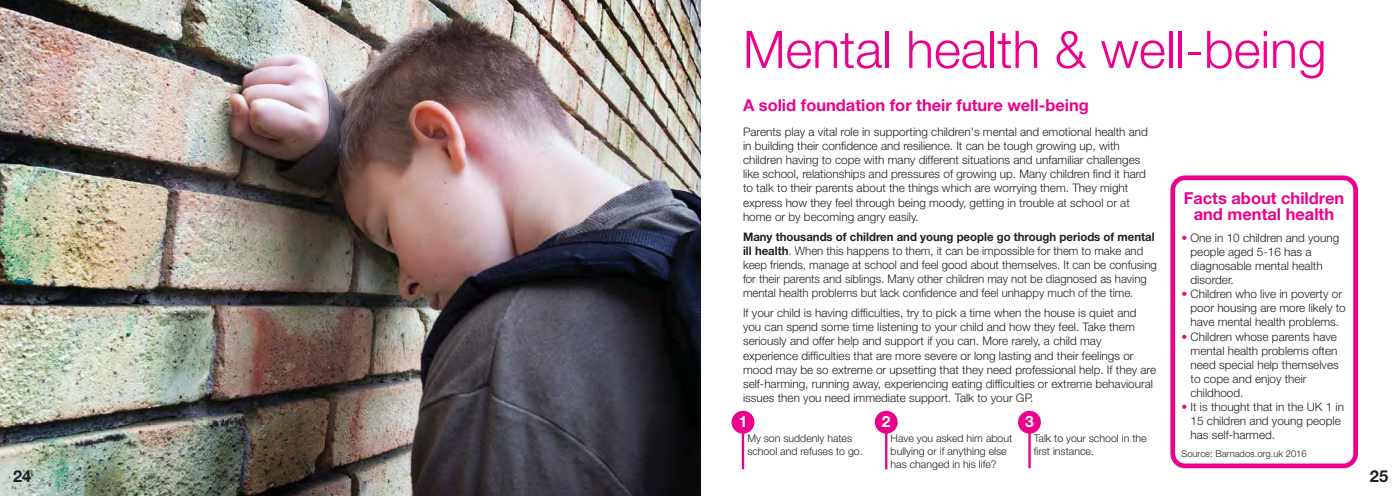
<style>
.page{position:relative;width:1400px;height:496px;background:#fff}
.page>*{position:absolute;margin:0;border:0;box-sizing:border-box;transform-origin:0 0}
.t1{font:300 51.75px "Helvetica Neue";color:#ec008c}
.t2{font:700 16.5px/16.5px "Helvetica Neue";color:#ec008c;text-align:center}
.t3{font:700 16.5px "Helvetica Neue";color:#231f20}
.t4{font:700 15.5px "Helvetica Neue";color:#fff}
.t5{font:300 11.75px/14.1px "Helvetica Neue";color:#231f20}
.t6{font:300 10.62px/12.9px "Helvetica Neue";color:#231f20}
.t7{font:300 9.38px "Helvetica Neue";color:#231f20}
.s1{font-weight:700}
.s2{color:#ec008c}
</style>
<div class="page">
<img style="left:0;top:0;width:701px;height:495px">
<hr style="left:742px;top:426px;width:2px;height:42px;background:#ec008c">
<div style="left:731px;top:410px;width:23px;height:23px;background:#ec008c;border-radius:50%"></div>
<hr style="left:885px;top:426px;width:2px;height:42px;background:#ec008c">
<div style="left:875px;top:410px;width:23px;height:23px;background:#ec008c;border-radius:50%"></div>
<hr style="left:1028px;top:426px;width:2px;height:41px;background:#ec008c">
<div style="left:1018px;top:410px;width:23px;height:23px;background:#ec008c;border-radius:50%"></div>
<svg style="left:1170px;top:175px;width:188px;height:292px"></svg>
<h2 class="t3" style="left:13px;top:469px;width:20px">24</h2>
<h1 class="t1" style="left:743px;top:31px;width:585px">Mental health &amp; well-being</h1>
<h2 class="t2" style="left:743px;top:98px;width:347px">A solid foundation for their future well-being</h2>
<p class="t5" style="left:743px;top:126px;width:406px">Parents play a vital role in supporting children's mental and emotional health and in building their confidence and resilience. It can be tough growing up, with children having to cope with many different situations and unfamiliar challenges like school, relationships and pressures of growing up. Many children find it hard to talk to their parents about the things which are worrying them. They might express how they feel through being moody, getting in trouble at school or at home or by becoming angry easily.</p>
<p class="t5" style="left:743px;top:230px;width:415px"><span class="s1">Many thousands of children and young people go through periods of mental ill health</span>. When this happens to them, it can be impossible for them to make and keep friends, manage at school and feel good about themselves. It can be confusing for their parents and siblings. Many other children may not be diagnosed as having mental health problems but lack confidence and feel unhappy much of the time.</p>
<p class="t5" style="left:743px;top:307px;width:415px">If your child is having difficulties, try to pick a time when the house is quiet and you can spend some time listening to your child and how they feel. Take them seriously and offer help and support if you can. More rarely, a child may experience difficulties that are more severe or long lasting and their feelings or mood may be so extreme or upsetting that they need professional help. If they are self-harming, running away, experiencing eating difficulties or extreme behavioural issues then you need immediate support. Talk to your GP.</p>
<h3 class="t4" style="left:739px;top:416px;width:10px">1</h3>
<h3 class="t4" style="left:882px;top:416px;width:10px">2</h3>
<h3 class="t4" style="left:1025px;top:416px;width:10px">3</h3>
<p class="t6" style="left:747px;top:432px;width:117px">My son suddenly hates school and refuses to go.</p>
<p class="t6" style="left:890px;top:432px;width:123px">Have you asked him about bullying or if anything else has changed in his life?</p>
<p class="t6" style="left:1034px;top:432px;width:114px">Talk to your school in the first instance.</p>
<h2 class="t2" style="left:1183px;top:191px;width:162px">Facts about children and mental health</h2>
<p class="t5" style="left:1190px;top:231px;width:150px;text-indent:-9px"><span class="s2">•</span> One in 10 children and young people aged 5-16 has a diagnosable mental health disorder.</p>
<p class="t5" style="left:1190px;top:288px;width:157px;text-indent:-9px"><span class="s2">•</span> Children who live in poverty or poor housing are more likely to have mental health problems.</p>
<p class="t5" style="left:1190px;top:330px;width:150px;text-indent:-9px"><span class="s2">•</span> Children whose parents have mental health problems often need special help themselves to cope and enjoy their childhood.</p>
<p class="t5" style="left:1190px;top:400px;width:155px;text-indent:-9px"><span class="s2">•</span> It is thought that in the UK 1 in<br>15 children and young people has self-harmed.</p>
<p class="t7" style="left:1181px;top:450px;width:127px">Source: Barnados.org.uk 2016</p>
<h2 class="t3" style="left:1370px;top:469px;width:20px">25</h2>
</div>
